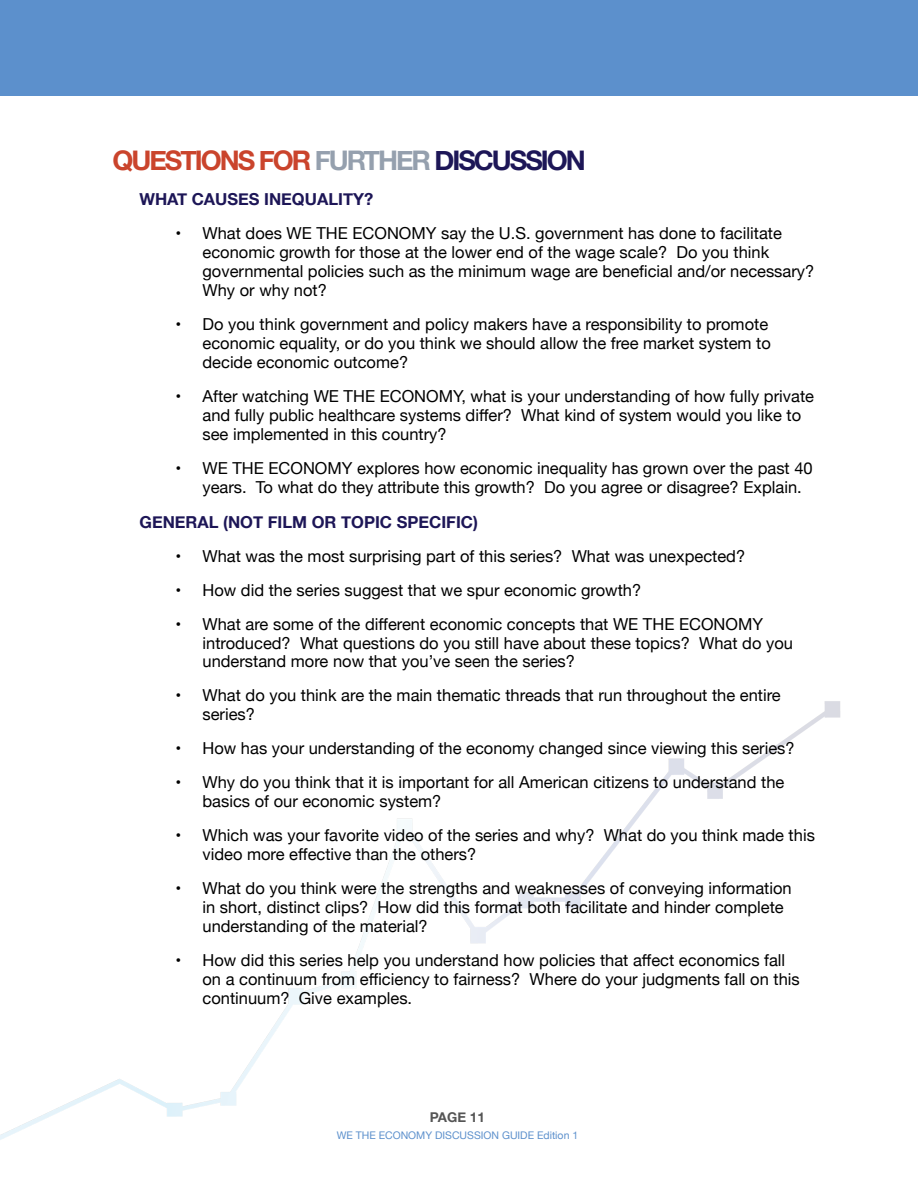
<style>
.page{position:relative;width:918px;height:1188px;background:#fff}
.page>*{position:absolute;margin:0;border:0;box-sizing:border-box;transform-origin:0 0}
.t1{font:700 27px "Helvetica Neue";letter-spacing:-.075em;color:#1d1657}
.t2{font:700 27px "Helvetica Neue";color:#ca442c}
.t3{font:16.5px/19px "Helvetica Neue";color:#000}
.t4{font:700 16.5px "Helvetica Neue";color:#1d1657}
.t5{font:700 13.5px "Helvetica Neue";color:#555}
.t6{font:10.5px "Helvetica Neue";color:#5c90cc}
.s1{color:#ca442c}
.s2{color:#95a0ae}
</style>
<div class="page">
<img style="left:0;top:701px;width:841px;height:439px">
<div style="left:0;top:0;width:918px;height:96px;background:#5c90cc"></div>
<p class="t2" style="left:112px;top:140px;width:107px">QUESTIONS</p>
<p class="t1" style="left:259px;top:140px;width:308px"><span class="s1">FOR</span> <span class="s2">FURTHER</span>DISCUSSION</p>
<p class="t4" style="left:140px;top:186px;width:100px">WHAT CAUSES</p>
<p class="t4" style="left:264px;top:186px;width:111px">INEQUALITY?</p>
<p class="t3" style="left:176px;top:225px;width:201px">• What does We The Economy</p>
<p class="t3" style="left:202px;top:225px;width:613px;text-indent:239px">say the U.S. government has done to facilitate economic growth for those at the lower end of the wage scale? Do you think governmental policies such as the minimum wage are beneficial and/or necessary?<br>Why or why not?</p>
<p class="t3" style="left:202px;top:316px;width:570px;text-indent:-27px">• Do you think government and policy makers have a responsibility to promote economic equality, or do you think we should allow the free market system to decide economic outcome?</p>
<p class="t3" style="left:176px;top:387px;width:228px">• After watching We The Economy</p>
<p class="t3" style="left:202px;top:388px;width:613px;text-indent:259px">, what is your understanding of how fully private and fully public healthcare systems differ? What kind of system would you like to see implemented in this country?</p>
<p class="t3" style="left:176px;top:459px;width:117px">• We The Economy</p>
<p class="t3" style="left:202px;top:459px;width:612px;text-indent:155px">explores how economic inequality has grown over the past 40 years. To what do they attribute this growth? Do you agree or disagree? Explain.</p>
<p class="t4" style="left:140px;top:509px;width:13px">GENE</p>
<p class="t4" style="left:186px;top:509px;width:55px">RAL (NOT</p>
<p class="t4" style="left:268px;top:509px;width:212px">FILM OR TOPIC SPECIFIC)</p>
<p class="t3" style="left:176px;top:547px;width:571px">• What was the most surprising part of this series? What was unexpected?</p>
<p class="t3" style="left:176px;top:581px;width:467px">• How did the series suggest that we spur economic growth?</p>
<p class="t3" style="left:202px;top:615px;width:592px;text-indent:-27px">• What are some of the different economic concepts that We The Economy introduced? What questions do you still have about these topics? What do you understand more now that you’ve seen the series?</p>
<p class="t3" style="left:202px;top:687px;width:580px;text-indent:-27px">• What do you think are the main thematic threads that run throughout the entire series?</p>
<p class="t3" style="left:176px;top:740px;width:621px">• How has your understanding of the economy changed since viewing this series?</p>
<p class="t3" style="left:202px;top:774px;width:583px;text-indent:-27px">• Why do you think that it is important for all American citizens to understand the basics of our economic system?</p>
<p class="t3" style="left:202px;top:827px;width:614px;text-indent:-27px">• Which was your favorite video of the series and why? What do you think made this video more effective than the others?</p>
<p class="t3" style="left:202px;top:880px;width:591px;text-indent:-27px">• What do you think were the strengths and weaknesses of conveying information in short, distinct clips? How did this format both facilitate and hinder complete understanding of the material?</p>
<p class="t3" style="left:202px;top:952px;width:599px;text-indent:-27px">• How did this series help you understand how policies that affect economics fall on a continuum from efficiency to fairness? Where do your judgments fall on this continuum? Give examples.</p>
<p class="t5" style="left:430px;top:1106px;width:57px">PAGE 11</p>
<p class="t6" style="left:337px;top:1128px;width:243px">WE THE ECONOMY DISCUSSION GUIDE Edition 1</p>
</div>
